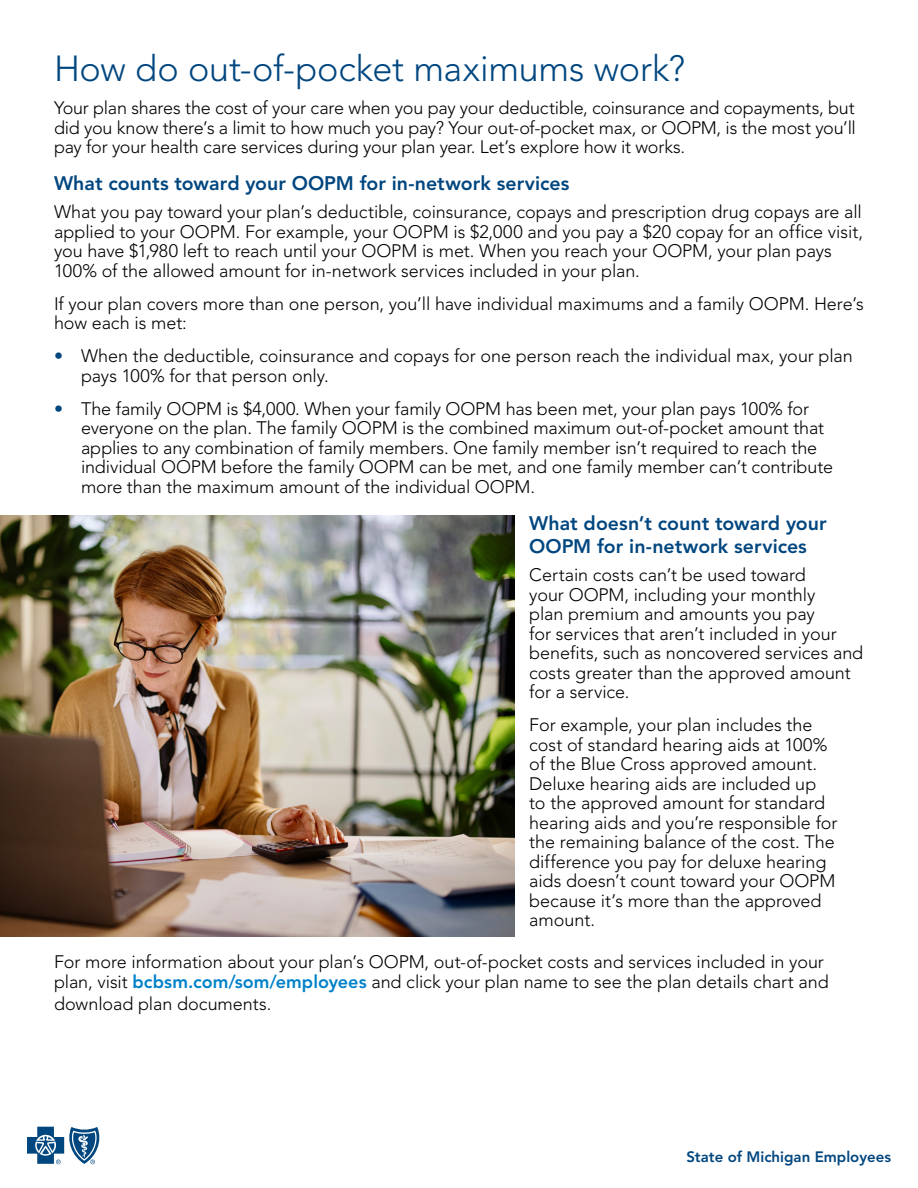
<style>
.page{position:relative;width:918px;height:1188px;background:#fff}
.page>*{position:absolute;margin:0;border:0;box-sizing:border-box;transform-origin:0 0}
.t1{font:300 36px "Avenir LT Std";letter-spacing:-.005em;color:#00467f}
.t2{font:800 19.5px/23.4px "Avenir LT Std";color:#00467f}
.t3{font:300 18px/19.5px "Avenir LT Std";letter-spacing:-.005em;color:#000}
.t4{font:800 15px "Avenir LT Std";color:#00467f}
.s1{font-weight:800;color:#00467f}
.s2{font-weight:800;color:#0081c9}
</style>
<div class="page">
<img style="left:0;top:515px;width:514px;height:421px">
<svg style="left:27px;top:1127px;width:73px;height:37px"></svg>
<h1 class="t1" style="left:54px;top:48px;width:633px">How do out-of-pocket maximums work?</h1>
<p class="t3" style="left:54px;top:98px;width:803px;text-align:justify">Your plan shares the cost of your care when you pay your deductible, coinsurance and copayments, but did you know there’s a limit to how much you pay? Your out-of-pocket max, or OOPM, is the most you’ll pay for your health care services during your plan year. Let’s explore how it works.</p>
<p class="t2" style="left:54px;top:172px;width:517px">What counts toward your OOPM for in-network services</p>
<p class="t3" style="left:54px;top:202px;width:811px">What you pay toward your plan’s deductible, coinsurance, copays and prescription drug copays are all applied to your OOPM. For example, your OOPM is $2,000 and you pay a $20 copay for an office visit, you have $1,980 left to reach until your OOPM is met. When you reach your OOPM, your plan pays 100% of the allowed amount for in-network services included in your plan.</p>
<p class="t3" style="left:54px;top:294px;width:811px">If your plan covers more than one person, you’ll have individual maximums and a family OOPM. Here’s how each is met:</p>
<p class="t3" style="left:81px;top:346px;width:773px;text-indent:-27px"><span class="s1">•</span> When the deductible, coinsurance and copays for one person reach the individual max, your plan pays 100% for that person only.</p>
<p class="t3" style="left:81px;top:399px;width:754px;text-indent:-27px"><span class="s1">•</span> The family OOPM is $4,000. When your family OOPM has been met, your plan pays 100% for everyone on the plan. The family OOPM is the combined maximum out-of-pocket amount that applies to any combination of family members. One family member isn’t required to reach the individual OOPM before the family OOPM can be met, and one family member can’t contribute more than the maximum amount of the individual OOPM.</p>
<p class="t2" style="left:529px;top:511px;width:299px">What doesn’t count toward your<br>OOPM for in-network services</p>
<p class="t3" style="left:529px;top:565px;width:336px">Certain costs can’t be used toward<br>your OOPM, including your monthly<br>plan premium and amounts you pay<br>for services that aren’t included in your benefits, such as noncovered services and costs greater than the approved amount for a service.</p>
<p class="t3" style="left:529px;top:715px;width:310px">For example, your plan includes the cost of standard hearing aids at 100% of the Blue Cross approved amount.<br>Deluxe hearing aids are included up<br>to the approved amount for standard hearing aids and you’re responsible for the remaining balance of the cost. The difference you pay for deluxe hearing aids doesn’t count toward your OOPM because it’s more than the approved amount.</p>
<p class="t3" style="left:54px;top:952px;width:776px">For more information about your plan’s OOPM, out-of-pocket costs and services included in your plan, visit <span class="s2">bcbsm.com/som/employees</span> and click your plan name to see the plan details chart and</p>
<p class="t3" style="left:54px;top:994px;width:219px">download plan documents.</p>
<p class="t4" style="left:686px;top:1148px;width:206px">State of Michigan Employees</p>
</div>
